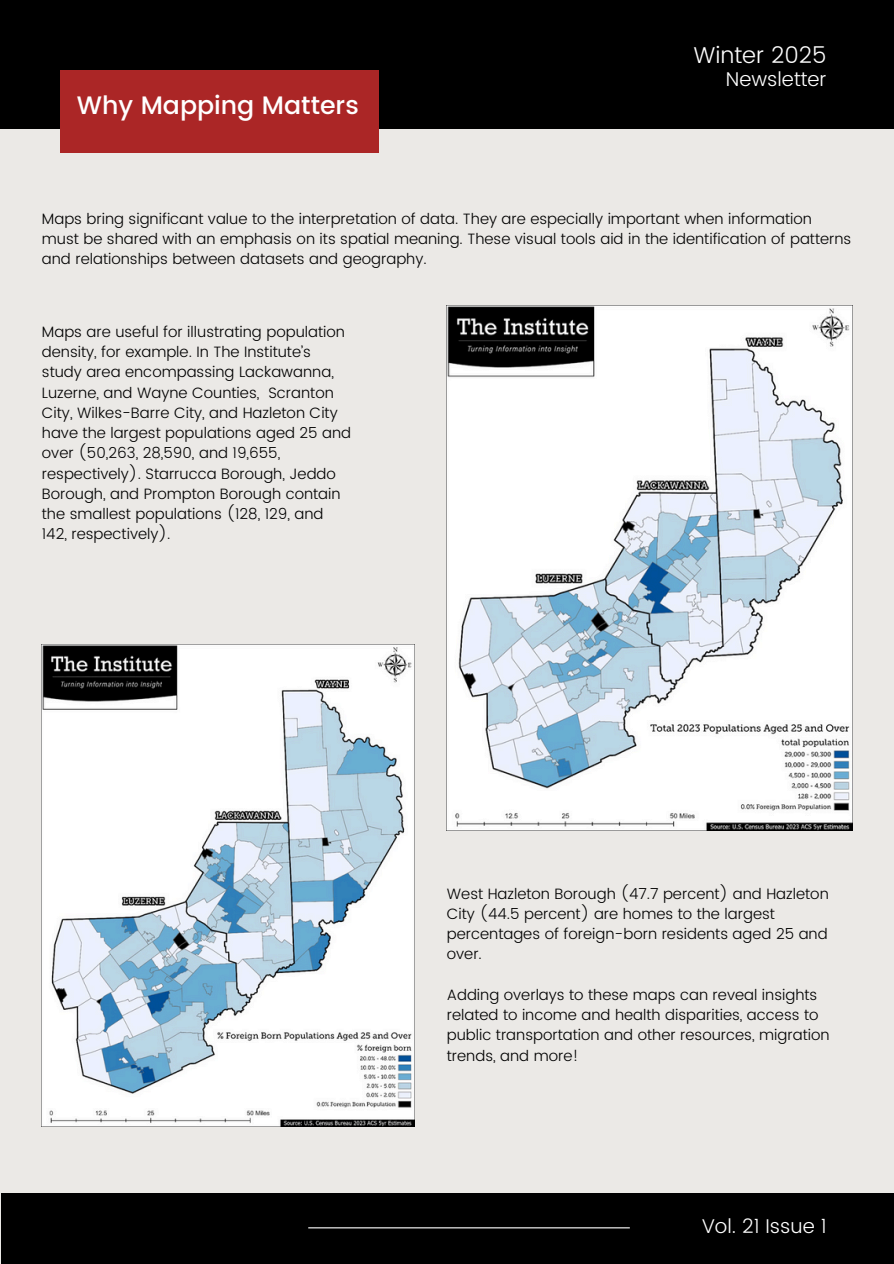
<style>
.page{position:relative;width:894px;height:1264px;background:#fff}
.page>*{position:absolute;margin:0;border:0;box-sizing:border-box;transform-origin:0 0}
.t1{font:500 25.2px "Poppins";color:#fff}
.t2{font:300 22.95px "Poppins";color:#fff}
.t3{font:300 19.95px "Poppins";color:#fff}
.t4{font:300 15px/20.2px "Poppins";color:#000}
</style>
<div class="page">
<div style="left:0;top:0;width:893px;height:1263px;background:#ebe9e6"></div>
<div style="left:1px;top:1192px;width:892px;height:71px;background:#000"></div>
<div style="left:0;top:0;width:893px;height:129px;background:#000"></div>
<hr style="left:308px;top:1227px;width:321px;height:1px;background:#fff">
<div style="left:61px;top:70px;width:318px;height:82px;background:#ab2626"></div>
<img style="left:446px;top:305px;width:405px;height:525px">
<img style="left:42px;top:644px;width:372px;height:482px">
<p class="t1" style="left:77px;top:91px;width:283px">Why Mapping Matters</p>
<h2 class="t2" style="left:693px;top:42px;width:135px">Winter 2025</h2>
<h3 class="t3" style="left:725px;top:67px;width:102px">Newsletter</h3>
<h1 class="t4" style="left:42px;top:208px;width:810px">Maps bring significant value to the interpretation of data. They are especially important when information must be shared with an emphasis on its spatial meaning. These visual tools aid in the identification of patterns and relationships between datasets and geography.</h1>
<p class="t4" style="left:42px;top:321px;width:311px">Maps are useful for illustrating population density, for example. In The Institute’s study area encompassing Lackawanna, Luzerne, and Wayne Counties, Scranton City, Wilkes-Barre City, and Hazleton City have the largest populations aged 25 and over (50,263, 28,590, and 19,655, respectively). Starrucca Borough, Jeddo Borough, and Prompton Borough contain the smallest populations (128, 129, and 142, respectively).</p>
<p class="t4" style="left:446px;top:883px;width:383px">West Hazleton Borough (47.7 percent) and Hazleton City (44.5 percent) are homes to the largest percentages of foreign-born residents aged 25 and over.</p>
<p class="t4" style="left:446px;top:984px;width:384px">Adding overlays to these maps can reveal insights related to income and health disparities, access to public transportation and other resources, migration trends, and more!</p>
<p class="t3" style="left:701px;top:1214px;width:126px">Vol. 21 Issue 1</p>
</div>
